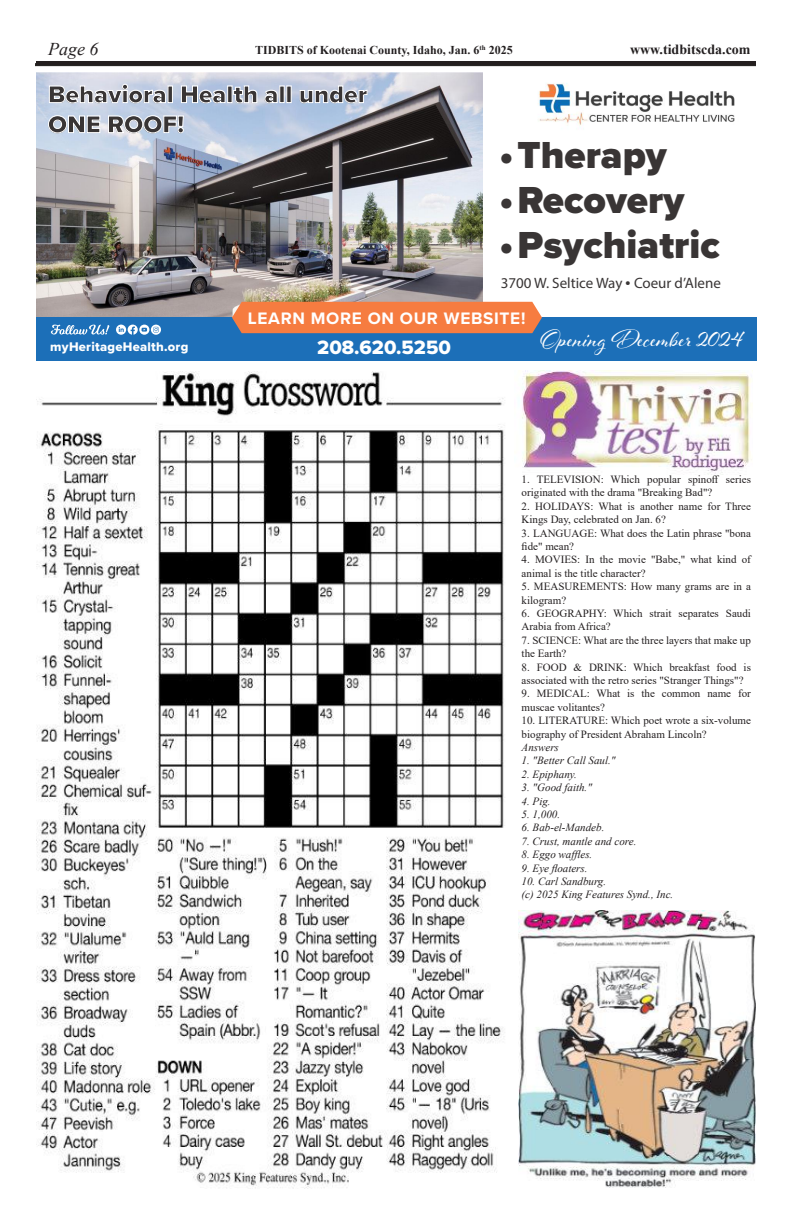
<style>
.page{position:relative;width:792px;height:1224px;background:#fff}
.page>*{position:absolute;margin:0;border:0;box-sizing:border-box;transform-origin:0 0}
.t1{font:900 39px "Proxima Nova";color:#393535}
.t2{font:26px "Al Fresco";color:#fff}
.t3{font:900 25px/30px "Proxima Nova";color:#393535}
.t4{font:20px "Proxima Nova Extrabld";color:#fff}
.t5{font:italic 20px "Times New Roman";color:#282624}
.t6{font:700 18px "Times New Roman";color:#282624}
.t7{font:italic 18px "Times New Roman";color:#231f20}
.t8{font:700 17.2px "Proxima Nova";letter-spacing:.04em;color:#fff}
.t9{font:15px "Myriad Pro";color:#393535}
.t10{font:700 14px "Times New Roman";color:#231f20}
.t11{font:13px "Proxima Nova Extrabld";letter-spacing:.02em;color:#fff}
.t12{font:700 12px "Times New Roman";color:#231f20}
.t13{font:11px/13.4px "Times New Roman";color:#231f20}
.t14{font:italic 11px/13.4px "Times New Roman";color:#231f20}
.s1{font-family:"Nexa";font-weight:700}
</style>
<div class="page">
<img style="left:36px;top:73px;width:446px;height:244px">
<svg style="left:49px;top:84px;width:117px;height:19px"></svg>
<div style="left:168px;top:86px;width:5px;height:17px;border:1px solid #fff"></div>
<svg style="left:181px;top:85px;width:45px;height:18px"></svg>
<div style="left:227px;top:86px;width:5px;height:17px;border:1px solid #fff"></div>
<svg style="left:233px;top:85px;width:24px;height:18px"></svg>
<svg style="left:264px;top:90px;width:14px;height:13px"></svg>
<div style="left:279px;top:86px;width:5px;height:17px;border:1px solid #fff"></div>
<div style="left:286px;top:86px;width:5px;height:17px;border:1px solid #fff"></div>
<svg style="left:300px;top:85px;width:68px;height:18px"></svg>
<svg style="left:48px;top:115px;width:52px;height:18px"></svg>
<svg style="left:108px;top:115px;width:76px;height:18px"></svg>
<div style="left:36px;top:317px;width:720px;height:44px;background:#1c6fb8"></div>
<div style="left:232px;top:302px;width:310px;height:31px;background:#f67c40"></div>
<svg style="left:51px;top:325px;width:58px;height:10px"></svg>
<svg style="left:116px;top:325px;width:45px;height:10px"></svg>
<img style="left:538px;top:83px;width:197px;height:43px">
<hr style="left:35px;top:63px;width:721px;height:3px;background:#282624">
<hr style="left:36px;top:61px;width:720px;height:4px;background:#241f1f">
<img style="left:522px;top:371px;width:230px;height:103px">
<img style="left:36px;top:372px;width:469px;height:816px">
<img style="left:519px;top:911px;width:237px;height:277px">
<h3 class="t6" style="left:299px;top:43px;width:203px">Tidbits® of Dallas County</h3>
<p class="t10" style="left:630px;top:45px;width:122px">www.tidbitscda.com</p>
<h3 class="t7" style="left:48px;top:43px;width:52px">Page 6</h3>
<p class="t12" style="left:255px;top:46px;width:259px">TIDBITS of Kootenai County, Idaho, Jan. 6<sup>th</sup> 2025</p>
<h3 class="t5" style="left:46px;top:43px;width:58px">Page 8</h3>
<h3 class="t3" style="left:48px;top:79px;width:321px">Behavioral Health all under<br>ONE ROOF!</h3>
<h1 class="t1" style="left:500px;top:126px;width:169px">•Therapy</h1>
<h1 class="t1" style="left:500px;top:171px;width:186px">•Recovery</h1>
<h1 class="t1" style="left:500px;top:216px;width:222px">•Psychiatric</h1>
<h3 class="t9" style="left:501px;top:274px;width:222px">3700 W. Seltice Way <span class="s1">•</span> Coeur d’Alene</h3>
<h3 class="t8" style="left:248px;top:305px;width:279px">LEARN MORE ON OUR WEBSITE!</h3>
<p class="t11" style="left:50px;top:337px;width:140px">myHeritageHealth.org</p>
<h3 class="t4" style="left:317px;top:333px;width:135px">208.620.5250</h3>
<h2 class="t2" style="left:540px;top:322px;width:205px">Opening December 2024</h2>
<p class="t13" style="left:522px;top:474px;width:231px">1. TELEVISION: Which popular spinoff series originated with the drama "Breaking Bad"?</p>
<p class="t13" style="left:522px;top:500px;width:231px">2. HOLIDAYS: What is another name for Three<br>Kings Day, celebrated on Jan. 6?</p>
<p class="t13" style="left:522px;top:527px;width:231px">3. LANGUAGE: What does the Latin phrase "bona fide" mean?</p>
<p class="t13" style="left:522px;top:554px;width:231px">4. MOVIES: In the movie "Babe," what kind of animal is the title character?</p>
<p class="t13" style="left:522px;top:581px;width:231px">5. MEASUREMENTS: How many grams are in a kilogram?</p>
<p class="t13" style="left:522px;top:608px;width:231px">6. GEOGRAPHY: Which strait separates Saudi<br>Arabia from Africa?</p>
<p class="t13" style="left:522px;top:634px;width:231px">7. SCIENCE: What are the three layers that make up the Earth?</p>
<p class="t13" style="left:522px;top:661px;width:231px">8. FOOD &amp; DRINK: Which breakfast food is associated with the retro series "Stranger Things"?</p>
<p class="t13" style="left:522px;top:688px;width:231px">9. MEDICAL: What is the common name for muscae volitantes?</p>
<p class="t13" style="left:522px;top:715px;width:231px">10. LITERATURE: Which poet wrote a six-volume biography of President Abraham Lincoln?</p>
<p class="t14" style="left:522px;top:742px;width:39px">Answers</p>
<p class="t14" style="left:522px;top:755px;width:95px">1. "Better Call Saul."</p>
<p class="t14" style="left:522px;top:768px;width:57px">2. Epiphany.</p>
<p class="t14" style="left:522px;top:782px;width:72px">3. "Good faith."</p>
<p class="t14" style="left:522px;top:795px;width:31px">4. Pig.</p>
<p class="t14" style="left:522px;top:809px;width:40px">5. 1,000.</p>
<p class="t14" style="left:522px;top:822px;width:84px">6. Bab-el-Mandeb.</p>
<p class="t14" style="left:522px;top:835px;width:116px">7. Crust, mantle and core.</p>
<p class="t14" style="left:522px;top:849px;width:72px">8. Eggo waffles.</p>
<p class="t14" style="left:522px;top:862px;width:67px">9. Eye floaters.</p>
<p class="t14" style="left:522px;top:876px;width:153px">10. Carl Sandburg.<br>(c) 2025 King Features Synd., Inc.</p>
</div>
